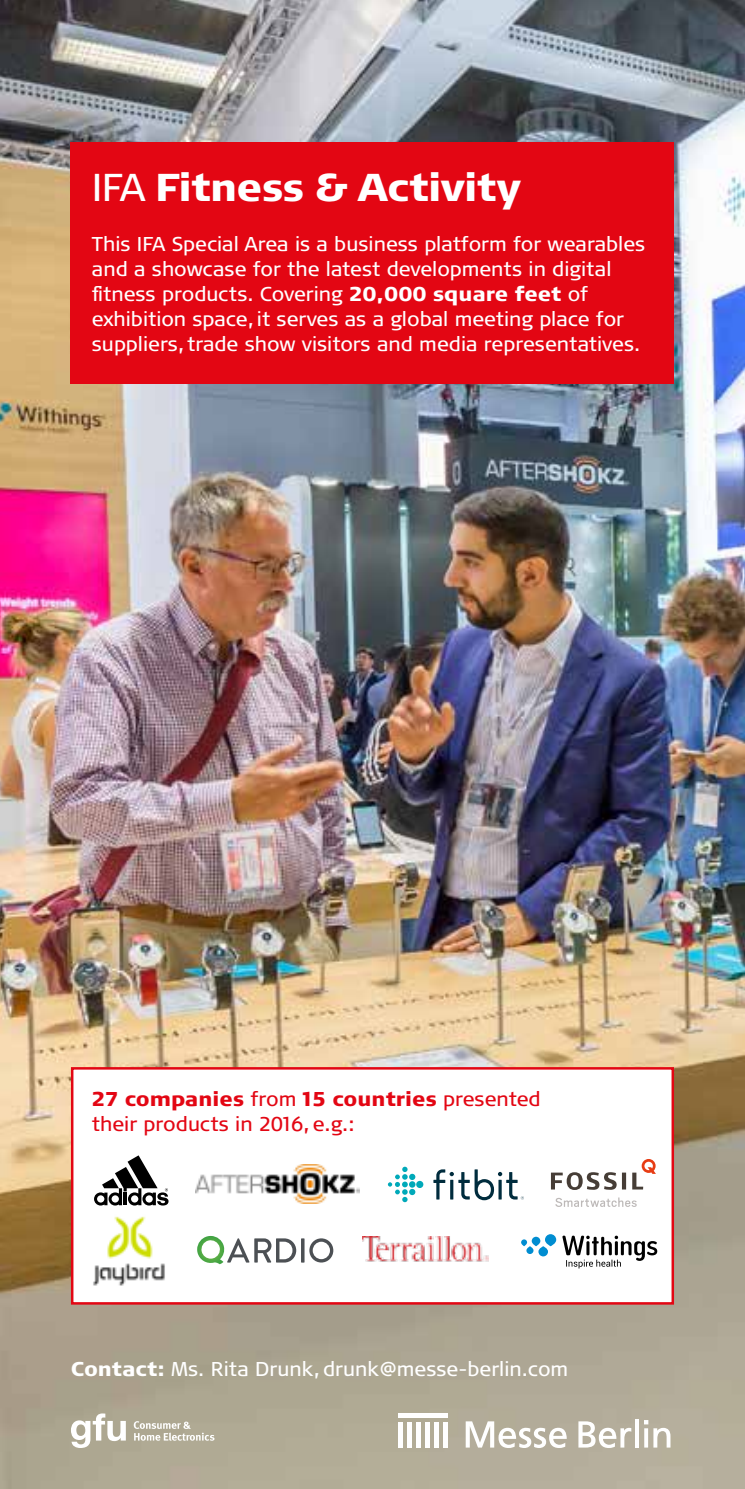
<style>
.page{position:relative;width:745px;height:1489px;background:#fff}
.page>*{position:absolute;margin:0;border:0;box-sizing:border-box;transform-origin:0 0}
.t1{font:900 38.75px "Signa OT";letter-spacing:-.02em;color:#fff}
.t2{font:20px/25px "Signa OT";color:#fff}
.t3{font:20px/25px "Signa OT";color:#e30613}
.s1{font-weight:400}
.s2{font-weight:900}
</style>
<div class="page">
<img style="left:0;top:0;width:744px;height:1488px">
<div style="left:71px;top:142px;width:602px;height:241px;background:#e30613"></div>
<svg style="left:634px;top:1419px;width:4px;height:28px"></svg>
<svg style="left:643px;top:1419px;width:27px;height:28px"></svg>
<svg style="left:578px;top:1421px;width:53px;height:26px"></svg>
<svg style="left:465px;top:1421px;width:101px;height:26px"></svg>
<div style="left:398px;top:1412px;width:49px;height:5px;background:#fff"></div>
<hr style="left:398px;top:1421px;width:4px;height:26px;background:#fff">
<hr style="left:407px;top:1421px;width:4px;height:26px;background:#fff">
<hr style="left:416px;top:1421px;width:4px;height:26px;background:#fff">
<hr style="left:425px;top:1421px;width:4px;height:26px;background:#fff">
<hr style="left:434px;top:1421px;width:4px;height:26px;background:#fff">
<hr style="left:443px;top:1421px;width:4px;height:26px;background:#fff">
<svg style="left:71px;top:1413px;width:55px;height:34px"></svg>
<svg style="left:134px;top:1420px;width:80px;height:20px;background:#c2bdad"></svg>
<div style="left:71px;top:1067px;width:602px;height:237px;background:#fff;border:2px solid #e30613"></div>
<svg style="left:94px;top:1155px;width:74px;height:50px"></svg>
<img style="left:195px;top:1164px;width:164px;height:39px">
<div style="left:416px;top:1180px;width:7px;height:7px;background:#00a9b9;border-radius:50%"></div>
<svg style="left:387px;top:1166px;width:28px;height:36px"></svg>
<svg style="left:433px;top:1169px;width:90px;height:31px"></svg>
<svg style="left:550px;top:1159px;width:105px;height:30px"></svg>
<svg style="left:555px;top:1197px;width:81px;height:9px"></svg>
<img style="left:93px;top:1216px;width:72px;height:70px">
<svg style="left:521px;top:1234px;width:35px;height:22px"></svg>
<svg style="left:562px;top:1235px;width:94px;height:33px"></svg>
<hr style="left:301px;top:1238px;width:3px;height:24px;background:#4c5054">
<svg style="left:309px;top:1238px;width:24px;height:24px"></svg>
<svg style="left:197px;top:1236px;width:99px;height:28px"></svg>
<img style="left:362px;top:1236px;width:126px;height:26px">
<h1 class="t1" style="left:92px;top:165px;width:431px"><span class="s1">IFA</span> Fitness &amp; Activity</h1>
<p class="t2" style="left:92px;top:231px;width:554px">This IFA Special Area is a business platform for wearables and a showcase for the latest developments in digital fitness products. Covering <span class="s2">20,000 square feet</span> of exhibition space, it serves as a global meeting place for suppliers, trade show visitors and media representatives.</p>
<p class="t3" style="left:92px;top:1086px;width:450px"><span class="s2">27 companies</span> from <span class="s2">15 countries</span> presented their products in 2016, e.g.:</p>
<p class="t2" style="left:71px;top:1355px;width:498px"><span class="s2">Contact:</span> Ms. Rita Drunk, drunk@messe-berlin.com</p>
</div>
